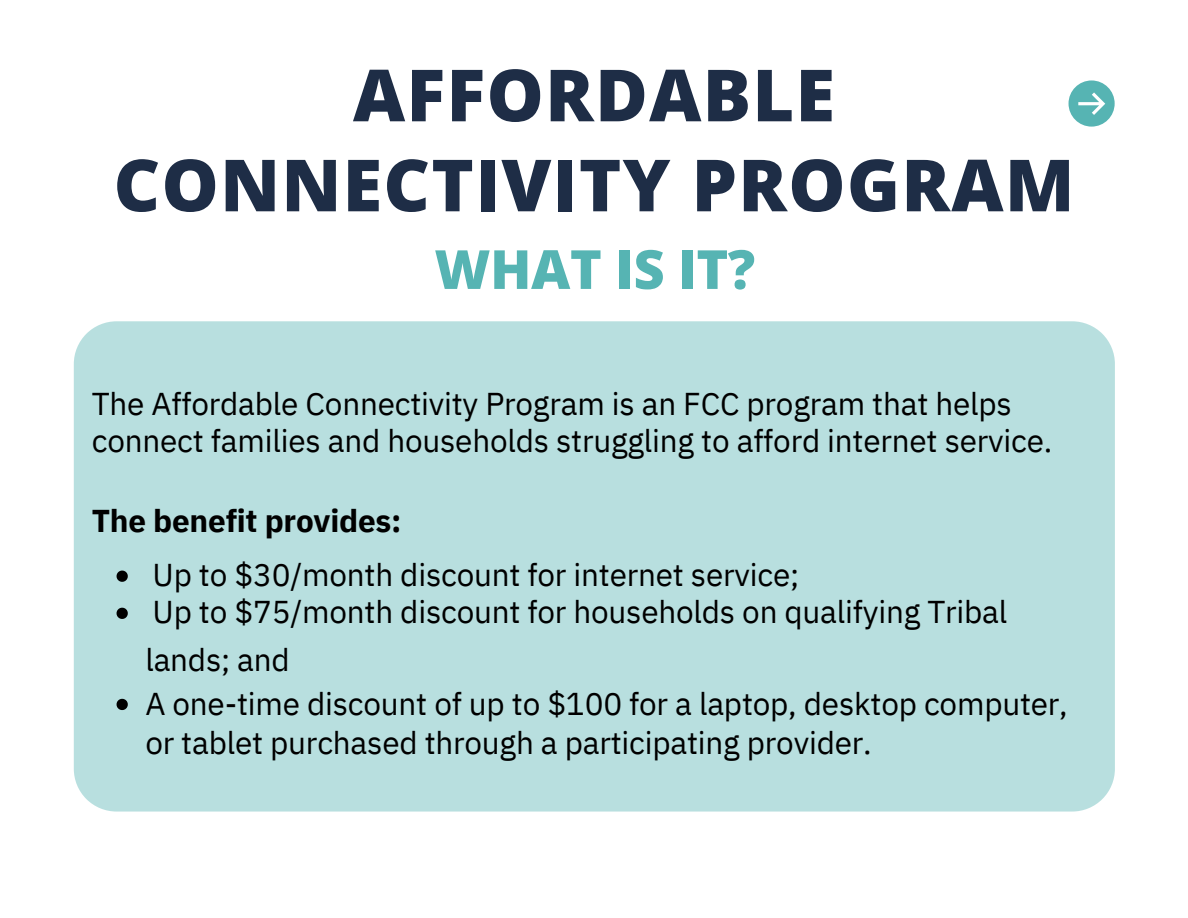
<style>
.page{position:relative;width:1188px;height:918px;background:#fff}
.page>*{position:absolute;margin:0;border:0;box-sizing:border-box;transform-origin:0 0}
.t1{font:800 72px/90px "Open Sans";letter-spacing:.02em;color:#1e2d46;text-align:center}
.t2{font:800 54px "Open Sans";letter-spacing:-.005em;color:#56b4b3}
.t3{font:31.5px/47.2px "IBM Plex Sans";letter-spacing:-.005em;color:#000}
.t4{font:700 31.5px "IBM Plex Sans";letter-spacing:-.005em;color:#000}
</style>
<div class="page">
<div style="left:74px;top:321px;width:1041px;height:491px;background:#b8dfdf"></div>
<svg style="left:117px;top:571px;width:11px;height:11px"></svg>
<svg style="left:117px;top:608px;width:11px;height:11px"></svg>
<svg style="left:117px;top:699px;width:11px;height:11px"></svg>
<div style="left:1069px;top:80px;width:46px;height:47px;background:#56b4b3;border-radius:50%"></div>
<svg style="left:1078px;top:92px;width:27px;height:23px"></svg>
<p class="t1" style="left:114px;top:48px;width:962px">AFFORDABLE<br>CONNECTIVITY PROGRAM</p>
<p class="t2" style="left:434px;top:231px;width:322px">WHAT IS IT?</p>
<p class="t3" style="left:92px;top:385px;width:962px;line-height:37.2px">The Affordable Connectivity Program is an FCC program that helps connect families and households struggling to afford internet service.</p>
<p class="t4" style="left:92px;top:500px;width:311px">The benefit provides:</p>
<p class="t3" style="left:153px;top:551px;width:648px">Up to $30/month discount for internet service;</p>
<p class="t3" style="left:145px;top:588px;width:864px">Up to $75/month discount for households on qualifying Tribal lands; and</p>
<p class="t3" style="left:145px;top:683px;width:924px;line-height:39.3px">A one-time discount of up to $100 for a laptop, desktop computer, or tablet purchased through a participating provider.</p>
</div>
